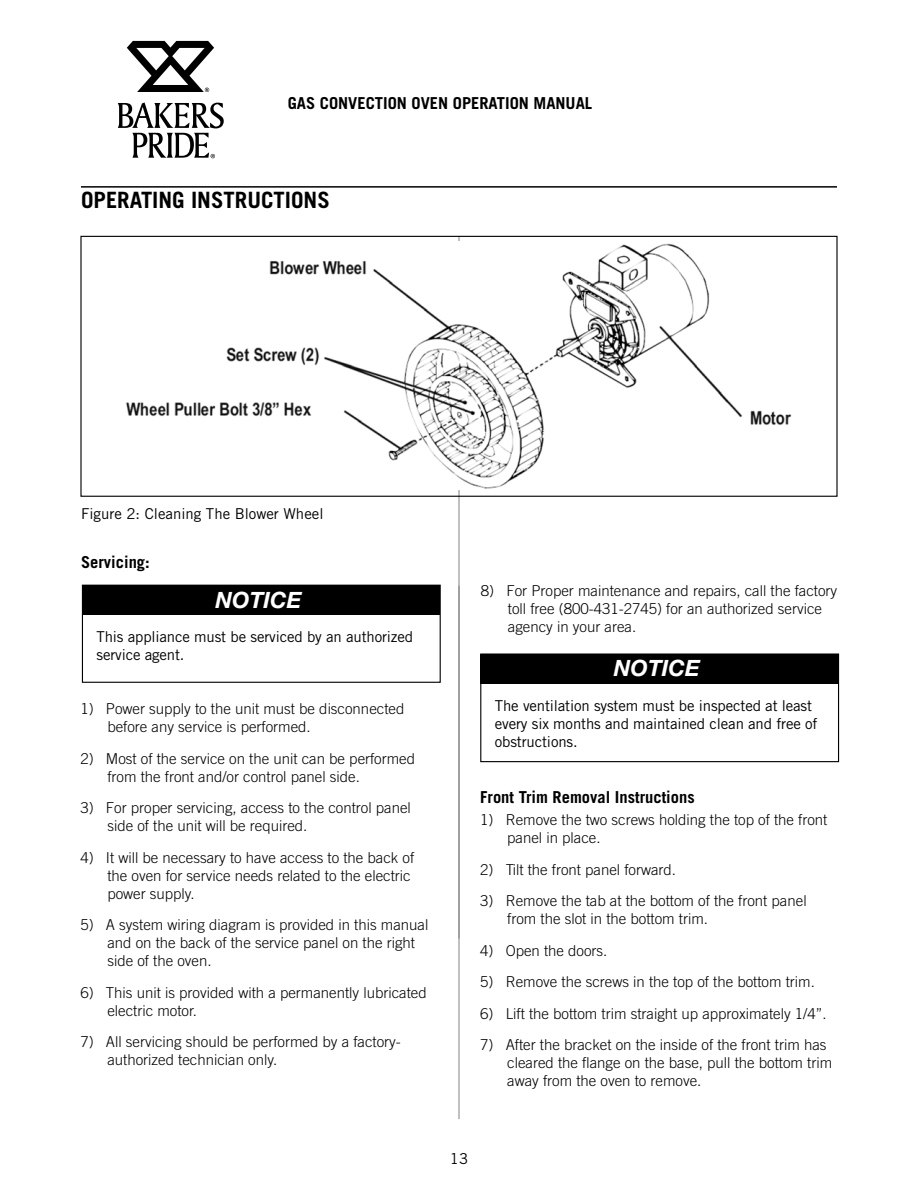
<style>
.page{position:relative;width:918px;height:1188px;background:#fff}
.page>*{position:absolute;margin:0;border:0;box-sizing:border-box;transform-origin:0 0}
.t1{font:700 22.5px "Trade Gothic";color:#000}
.t2{font:italic 700 22.5px "Helvetica Neue";color:#fff}
.t3{font:700 16.5px "Trade Gothic";color:#000}
.t4{font:300 15px/18px "Trade Gothic";color:#000}
.t5{font:15px/18px "Trade Gothic";letter-spacing:-.01em;color:#000}
</style>
<div class="page">
<svg style="left:127px;top:41px;width:87px;height:51px"></svg>
<svg style="left:118px;top:102px;width:106px;height:56px"></svg>
<hr style="left:459px;top:237px;width:1px;height:882px;background:#808285">
<hr style="left:81px;top:186px;width:756px;height:2px;background:#000">
<img style="left:126px;top:241px;width:666px;height:249px">
<div style="left:80px;top:236px;width:758px;height:261px;border:1px solid #000"></div>
<div style="left:82px;top:585px;width:359px;height:98px;border:1px solid #000"></div>
<div style="left:82px;top:585px;width:357px;height:29px;background:#000"></div>
<div style="left:480px;top:653px;width:359px;height:109px;border:1px solid #000"></div>
<div style="left:481px;top:654px;width:357px;height:29px;background:#000"></div>
<p class="t3" style="left:288px;top:93px;width:306px">GAS CONVECTION OVEN OPERATION MANUAL</p>
<h1 class="t1" style="left:81px;top:186px;width:250px">OPERATING INSTRUCTIONS</h1>
<p class="t5" style="left:81px;top:505px;width:244px">Figure 2: Cleaning The Blower Wheel</p>
<p class="t3" style="left:81px;top:552px;width:70px">Servicing:</p>
<h1 class="t2" style="left:216px;top:586px;width:88px">NOTICE</h1>
<p class="t4" style="left:508px;top:581px;width:331px;text-indent:-27px">8) For Proper maintenance and repairs, call the factory toll free (800-431-2745) for an authorized service agency in your area.</p>
<p class="t5" style="left:97px;top:628px;width:318px">This appliance must be serviced by an authorized service agent.</p>
<h1 class="t2" style="left:614px;top:655px;width:88px">NOTICE</h1>
<p class="t4" style="left:107px;top:699px;width:298px;text-indent:-27px">1) Power supply to the unit must be disconnected before any service is performed.</p>
<p class="t4" style="left:107px;top:749px;width:309px;text-indent:-27px">2) Most of the service on the unit can be performed from the front and/or control panel side.</p>
<p class="t4" style="left:107px;top:798px;width:305px;text-indent:-27px">3) For proper servicing, access to the control panel side of the unit will be required.</p>
<p class="t4" style="left:107px;top:848px;width:308px;text-indent:-27px">4) It will be necessary to have access to the back of the oven for service needs related to the electric power supply.</p>
<p class="t4" style="left:107px;top:915px;width:322px;text-indent:-27px">5) A system wiring diagram is provided in this manual and on the back of the service panel on the right side of the oven.</p>
<p class="t4" style="left:107px;top:983px;width:321px;text-indent:-27px">6) This unit is provided with a permanently lubricated electric motor.</p>
<p class="t4" style="left:107px;top:1032px;width:295px;text-indent:-27px">7) All servicing should be performed by a factory&shy;authorized technician only.</p>
<p class="t5" style="left:495px;top:696px;width:324px">The ventilation system must be inspected at least every six months and maintained clean and free of obstructions.</p>
<p class="t3" style="left:480px;top:787px;width:216px">Front Trim Removal Instructions</p>
<p class="t4" style="left:507px;top:811px;width:322px;text-indent:-27px">1) Remove the two screws holding the top of the front panel in place.</p>
<p class="t4" style="left:480px;top:860px;width:197px">2) Tilt the front panel forward.</p>
<p class="t4" style="left:507px;top:892px;width:301px;text-indent:-27px">3) Remove the tab at the bottom of the front panel from the slot in the bottom trim.</p>
<p class="t4" style="left:480px;top:941px;width:129px">4) Open the doors.</p>
<p class="t4" style="left:480px;top:973px;width:336px">5) Remove the screws in the top of the bottom trim.</p>
<p class="t4" style="left:480px;top:1004px;width:348px">6) Lift the bottom trim straight up approximately 1/4”.</p>
<p class="t4" style="left:507px;top:1036px;width:327px;text-indent:-27px">7) After the bracket on the inside of the front trim has cleared the flange on the base, pull the bottom trim away from the oven to remove.</p>
<p class="t5" style="left:450px;top:1150px;width:20px">13</p>
</div>
